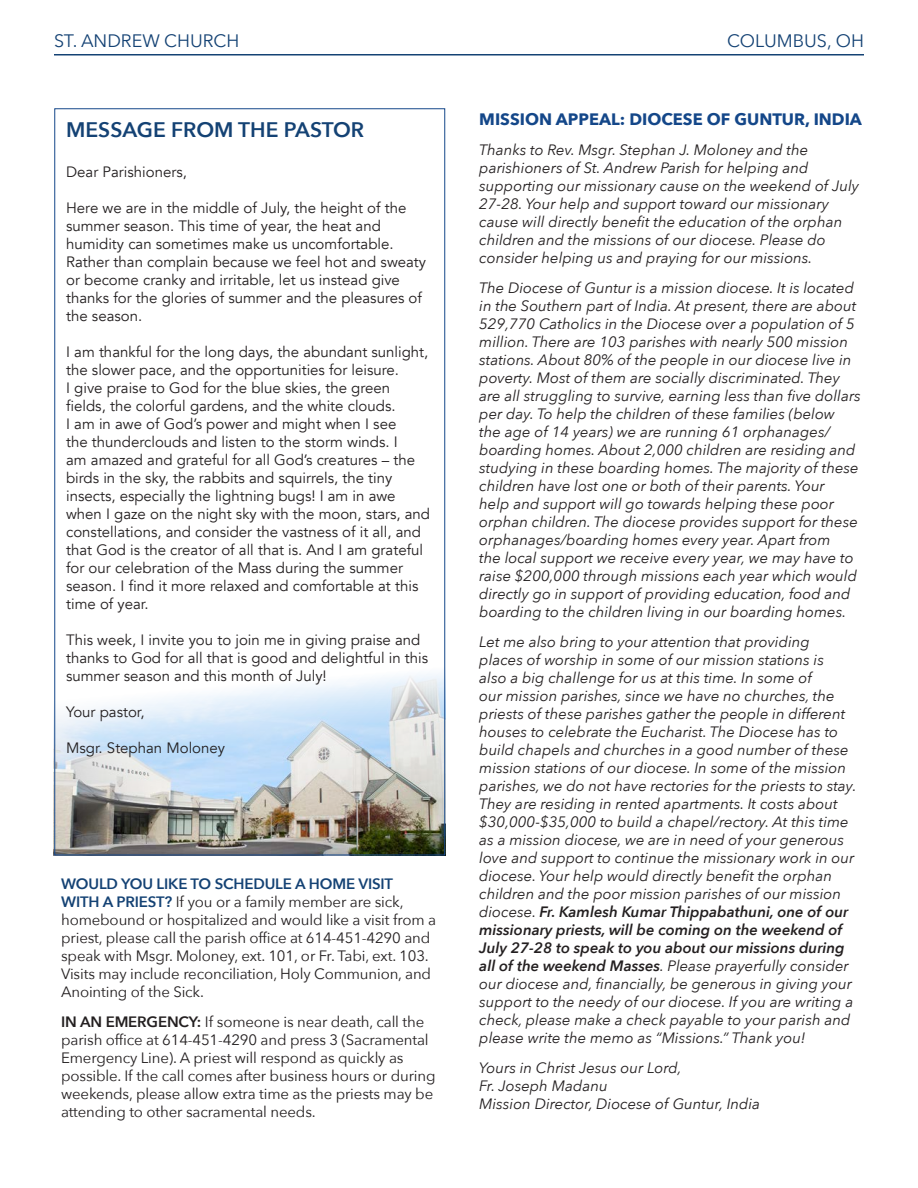
<style>
.page{position:relative;width:918px;height:1188px;background:#fff}
.page>*{position:absolute;margin:0;border:0;box-sizing:border-box;transform-origin:0 0}
.t1{font:600 21px "Avenir Next";color:#144274}
.t2{font:18px "Avenir Next";color:#144274}
.t3{font:700 16.5px "Avenir Next";color:#144789}
.t4{font:italic 15px/18px "Avenir Next";color:#231f20}
.t5{font:15px/18px "Avenir";color:#231f20}
.t6{font:15px/18px "Avenir Next";letter-spacing:-.01em;color:#231f20}
.s1{font-weight:600;color:#144274}
.s2{font-weight:600}
</style>
<div class="page">
<hr style="left:54px;top:54px;width:810px;height:2px;background:#144274">
<img style="left:56px;top:673px;width:387px;height:180px">
<p class="t2" style="left:54px;top:25px;width:187px">ST. ANDREW CHURCH</p>
<p class="t2" style="left:727px;top:26px;width:138px">COLUMBUS, OH</p>
<p class="t1" style="left:66px;top:112px;width:300px">MESSAGE FROM THE PASTOR</p>
<p class="t5" style="left:66px;top:163px;width:122px">Dear Parishioners,</p>
<p class="t5" style="left:66px;top:199px;width:362px">Here we are in the middle of July, the height of the summer season. This time of year, the heat and humidity can sometimes make us uncomfortable.<br>Rather than complain because we feel hot and sweaty or become cranky and irritable, let us instead give thanks for the glories of summer and the pleasures of the season.</p>
<p class="t5" style="left:66px;top:343px;width:366px">I am thankful for the long days, the abundant sunlight, the slower pace, and the opportunities for leisure.<br>I give praise to God for the blue skies, the green fields, the colorful gardens, and the white clouds.<br>I am in awe of God’s power and might when I see<br>the thunderclouds and listen to the storm winds. I<br>am amazed and grateful for all God’s creatures – the birds in the sky, the rabbits and squirrels, the tiny insects, especially the lightning bugs! I am in awe when I gaze on the night sky with the moon, stars, and constellations, and consider the vastness of it all, and that God is the creator of all that is. And I am grateful for our celebration of the Mass during the summer season. I find it more relaxed and comfortable at this time of year.</p>
<p class="t5" style="left:66px;top:631px;width:364px">This week, I invite you to join me in giving praise and thanks to God for all that is good and delightful in this summer season and this month of July!</p>
<p class="t5" style="left:66px;top:703px;width:80px">Your pastor,</p>
<p class="t5" style="left:66px;top:739px;width:160px">Msgr. Stephan Moloney</p>
<p class="t6" style="left:61px;top:874px;width:376px"><span class="s1">WOULD YOU LIKE TO SCHEDULE A HOME VISIT<br>WITH A PRIEST?</span> If you or a family member are sick, homebound or hospitalized and would like a visit from a priest, please call the parish office at 614-451-4290 and speak with Msgr. Moloney, ext. 101, or Fr. Tabi, ext. 103.<br>Visits may include reconciliation, Holy Communion, and Anointing of the Sick.</p>
<p class="t6" style="left:61px;top:1012px;width:376px"><span class="s2">IN AN EMERGENCY:</span> If someone is near death, call the parish office at 614-451-4290 and press 3 (Sacramental Emergency Line). A priest will respond as quickly as possible. If the call comes after business hours or during weekends, please allow extra time as the priests may be attending to other sacramental needs.</p>
<p class="t3" style="left:479px;top:104px;width:384px">MISSION APPEAL: DIOCESE OF GUNTUR, INDIA</p>
<p class="t4" style="left:479px;top:140px;width:381px">Thanks to Rev. Msgr. Stephan J. Moloney and the parishioners of St. Andrew Parish for helping and supporting our missionary cause on the weekend of July 27-28. Your help and support toward our missionary cause will directly benefit the education of the orphan children and the missions of our diocese. Please do consider helping us and praying for our missions.</p>
<p class="t4" style="left:479px;top:278px;width:383px">The Diocese of Guntur is a mission diocese. It is located in the Southern part of India. At present, there are about 529,770 Catholics in the Diocese over a population of 5 million. There are 103 parishes with nearly 500 mission stations. About 80% of the people in our diocese live in poverty. Most of them are socially discriminated. They are all struggling to survive, earning less than five dollars per day. To help the children of these families (below<br>the age of 14 years) we are running 61 orphanages/ boarding homes. About 2,000 children are residing and studying in these boarding homes. The majority of these children have lost one or both of their parents. Your<br>help and support will go towards helping these poor orphan children. The diocese provides support for these orphanages/boarding homes every year. Apart from<br>the local support we receive every year, we may have to raise $200,000 through missions each year which would directly go in support of providing education, food and boarding to the children living in our boarding homes.</p>
<p class="t4" style="left:479px;top:632px;width:379px">Let me also bring to your attention that providing places of worship in some of our mission stations is<br>also a big challenge for us at this time. In some of<br>our mission parishes, since we have no churches, the priests of these parishes gather the people in different houses to celebrate the Eucharist. The Diocese has to build chapels and churches in a good number of these mission stations of our diocese. In some of the mission parishes, we do not have rectories for the priests to stay.<br>They are residing in rented apartments. It costs about $30,000-$35,000 to build a chapel/rectory. At this time as a mission diocese, we are in need of your generous love and support to continue the missionary work in our diocese. Your help would directly benefit the orphan children and the poor mission parishes of our mission diocese. <span class="s2">Fr. Kamlesh Kumar Thippabathuni, one of our missionary priests, will be coming on the weekend of July 27-28 to speak to you about our missions during all of the weekend Masses</span>. Please prayerfully consider our diocese and, financially, be generous in giving your support to the needy of our diocese. If you are writing a check, please make a check payable to your parish and please write the memo as “Missions.” Thank you!</p>
<p class="t4" style="left:479px;top:1058px;width:204px">Yours in Christ Jesus our Lord,</p>
<p class="t4" style="left:479px;top:1076px;width:130px">Fr. Joseph Madanu</p>
<p class="t4" style="left:479px;top:1094px;width:283px">Mission Director, Diocese of Guntur, India</p>
</div>
